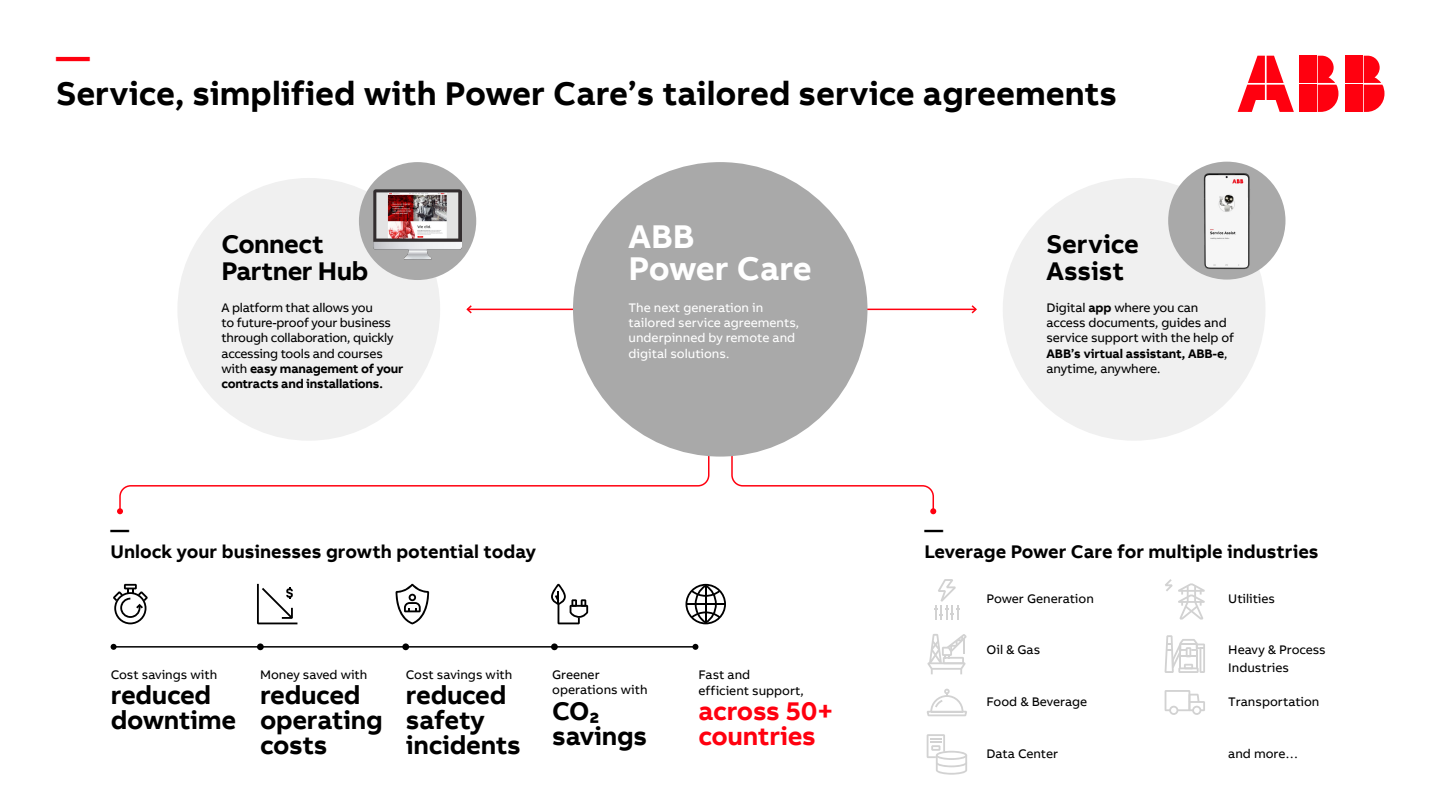
<style>
.page{position:relative;width:1440px;height:810px;background:#fff}
.page>*{position:absolute;margin:0;border:0;box-sizing:border-box;transform-origin:0 0}
.t1{font:700 33.75px "AB Bvoice";color:#000}
.t2{font:700 33.75px/32.4px "AB Bvoice";color:#fff}
.t3{font:700 33.75px "AB Bvoice";color:#ff000f}
.t4{font:700 26.25px/24.8px "AB Bvoice";letter-spacing:-.01em;color:#000}
.t5{font:700 26.25px/25.3px "AB Bvoice";letter-spacing:-.01em;color:#ff000f}
.t6{font:700 18.75px/22.5px "AB Bvoice";color:#000}
.t7{font:12.75px/15.3px "AB Bvoice";letter-spacing:-.01em;color:#000}
.t8{font:12.75px/15.3px "AB Bvoice";color:#fff}
.s1{font-weight:700}
</style>
<div class="page">
<svg style="left:117px;top:457px;width:593px;height:57px"></svg>
<svg style="left:731px;top:438px;width:205px;height:76px"></svg>
<hr style="left:467px;top:309px;width:169px;height:1px;background:#ff000f">
<svg style="left:466px;top:305px;width:7px;height:9px"></svg>
<hr style="left:796px;top:309px;width:180px;height:1px;background:#ff000f">
<svg style="left:970px;top:305px;width:7px;height:9px"></svg>
<div style="left:177px;top:178px;width:263px;height:263px;background:#f0f0f0;border-radius:50%"></div>
<svg style="left:927px;top:734px;width:40px;height:41px"></svg>
<svg style="left:934px;top:579px;width:26px;height:41px"></svg>
<svg style="left:1165px;top:690px;width:40px;height:25px"></svg>
<svg style="left:927px;top:689px;width:40px;height:27px"></svg>
<hr style="left:931px;top:711px;width:32px;height:2px;background:#d2d2d2">
<svg style="left:927px;top:634px;width:39px;height:40px"></svg>
<svg style="left:1165px;top:635px;width:40px;height:38px"></svg>
<svg style="left:1165px;top:579px;width:40px;height:41px"></svg>
<div style="left:359px;top:162px;width:117px;height:118px;background:#a9a9a9;border-radius:50%"></div>
<img style="left:374px;top:189px;width:88px;height:71px">
<div style="left:1003px;top:178px;width:263px;height:263px;background:#f0f0f0;border-radius:50%"></div>
<div style="left:573px;top:162px;width:294px;height:295px;background:#a9a9a9;border-radius:50%"></div>
<div style="left:1168px;top:162px;width:117px;height:118px;background:#a9a9a9;border-radius:50%"></div>
<img style="left:1203px;top:173px;width:47px;height:96px">
<hr style="left:114px;top:646px;width:581px;height:2px;background:#000">
<svg style="left:111px;top:644px;width:6px;height:6px"></svg>
<svg style="left:692px;top:644px;width:6px;height:6px"></svg>
<svg style="left:257px;top:584px;width:40px;height:40px"></svg>
<svg style="left:395px;top:584px;width:35px;height:40px"></svg>
<svg style="left:113px;top:584px;width:35px;height:40px"></svg>
<div style="left:402px;top:643px;width:7px;height:7px;background:#000;border-radius:50%"></div>
<div style="left:551px;top:643px;width:7px;height:7px;background:#000;border-radius:50%"></div>
<div style="left:257px;top:643px;width:7px;height:7px;background:#000;border-radius:50%"></div>
<svg style="left:551px;top:584px;width:37px;height:40px"></svg>
<svg style="left:686px;top:584px;width:40px;height:40px"></svg>
<svg style="left:1238px;top:56px;width:56px;height:56px"></svg>
<svg style="left:1364px;top:56px;width:21px;height:56px"></svg>
<div style="left:1345px;top:56px;width:17px;height:27px;background:#ff000f"></div>
<div style="left:1345px;top:85px;width:17px;height:27px;background:#ff000f"></div>
<svg style="left:1318px;top:56px;width:20px;height:56px"></svg>
<div style="left:1299px;top:56px;width:17px;height:27px;background:#ff000f"></div>
<div style="left:1299px;top:85px;width:17px;height:27px;background:#ff000f"></div>
<h1 class="t3" style="left:56px;top:35px;width:35px">—</h1>
<h1 class="t1" style="left:56px;top:72px;width:1063px">Service, simplified with Power Care’s tailored service agreements</h1>
<h1 class="t2" style="left:629px;top:220px;width:185px">ABB<br>Power Care</h1>
<p class="t8" style="left:629px;top:300px;width:172px">The next generation in tailored service agreements, underpinned by remote and digital solutions.</p>
<h2 class="t4" style="left:221px;top:230px;width:148px;line-height:27px">Connect<br>Partner Hub</h2>
<h2 class="t4" style="left:1047px;top:230px;width:94px;line-height:27px">Service<br>Assist</h2>
<p class="t7" style="left:1047px;top:300px;width:189px">Digital <span class="s1">app</span> where you can access documents, guides and service support with the help of<br><span class="s1">ABB’s virtual assistant, ABB-e</span>, anytime, anywhere.</p>
<p class="t7" style="left:221px;top:300px;width:183px">A platform that allows you<br>to future-proof your business through collaboration, quickly accessing tools and courses with <span class="s1">easy management of your contracts and installations.</span></p>
<h3 class="t6" style="left:111px;top:518px;width:427px">—<br>Unlock your businesses growth potential today</h3>
<p class="t7" style="left:111px;top:667px;width:108px">Cost savings with</p>
<h2 class="t4" style="left:111px;top:683px;width:127px">reduced downtime</h2>
<p class="t7" style="left:260px;top:667px;width:109px">Money saved with</p>
<h2 class="t4" style="left:260px;top:683px;width:124px">reduced operating costs</h2>
<p class="t7" style="left:406px;top:667px;width:108px">Cost savings with</p>
<h2 class="t4" style="left:406px;top:683px;width:117px">reduced safety incidents</h2>
<p class="t7" style="left:552px;top:667px;width:97px">Greener operations with</p>
<h2 class="t4" style="left:552px;top:698px;width:97px;line-height:25.3px">CO₂ savings</h2>
<p class="t7" style="left:698px;top:667px;width:107px;line-height:15.5px">Fast and efficient support,</p>
<h2 class="t5" style="left:698px;top:699px;width:136px">across 50+ countries</h2>
<h3 class="t6" style="left:924px;top:518px;width:396px">—<br>Leverage Power Care for multiple industries</h3>
<p class="t7" style="left:987px;top:591px;width:109px">Power Generation</p>
<p class="t7" style="left:1228px;top:591px;width:48px">Utilities</p>
<p class="t7" style="left:987px;top:642px;width:55px">Oil &amp; Gas</p>
<p class="t7" style="left:987px;top:694px;width:102px">Food &amp; Beverage</p>
<p class="t7" style="left:1228px;top:642px;width:99px;line-height:17.2px">Heavy &amp; Process<br>Industries</p>
<p class="t7" style="left:1228px;top:694px;width:93px">Transportation</p>
<p class="t7" style="left:987px;top:746px;width:73px">Data Center</p>
<p class="t7" style="left:1228px;top:746px;width:71px">and more…</p>
</div>
